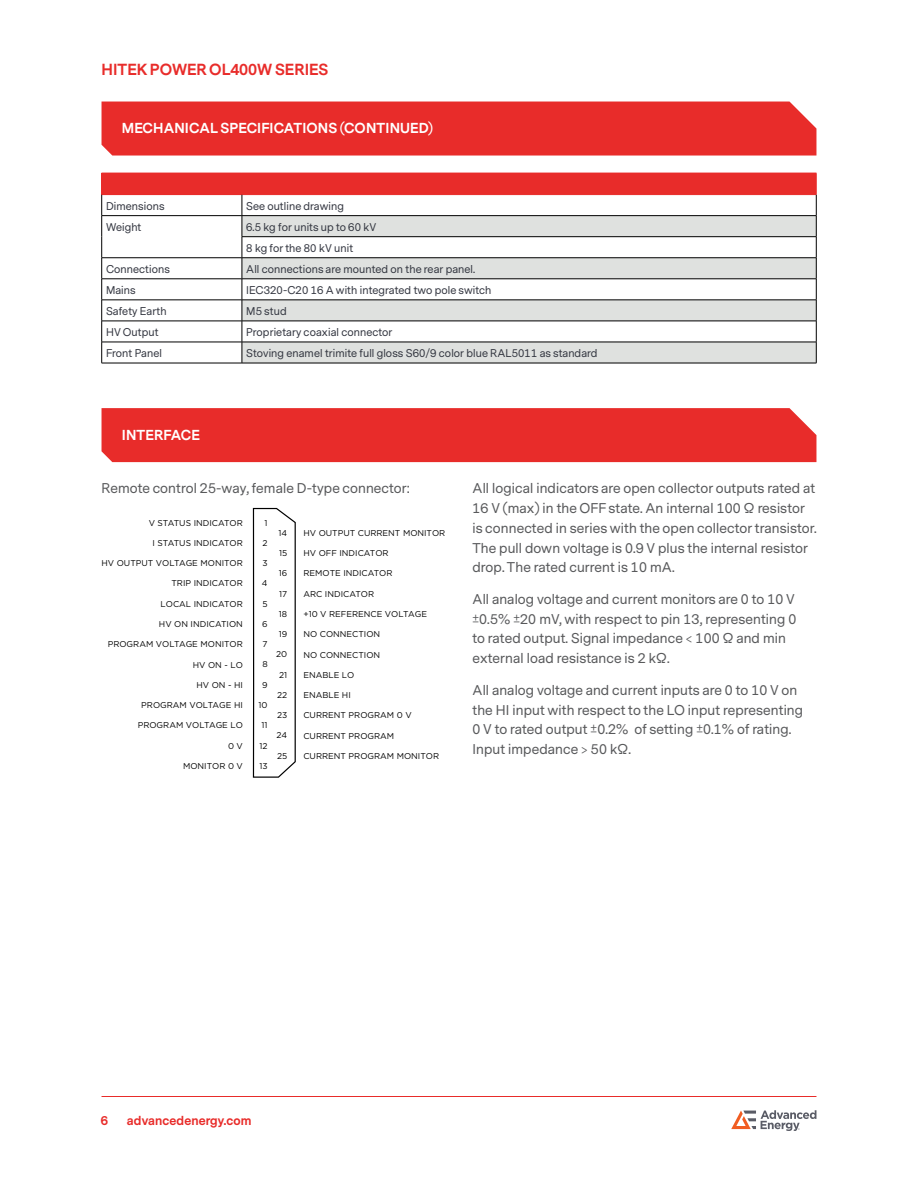
<style>
.page{position:relative;width:918px;height:1188px;background:#fff}
.page>*{position:absolute;margin:0;border:0;box-sizing:border-box;transform-origin:0 0}
.t1{font:700 15px "Messina Sans";color:#e82c2a}
.t2{font:700 13.5px "Messina Sans";letter-spacing:.01em;color:#fff}
.t3{font:13.2px/19.8px "Messina Sans";letter-spacing:.01em;color:#58595b}
.t4{font:700 12px "Messina Sans";letter-spacing:.01em;color:#e82c2a}
.t5{font:10.5px/21px "Messina Sans";letter-spacing:.01em;color:#343741}
.t6{font:8.4px "Gotham";color:#000}
</style>
<div class="page">
<hr style="left:102px;top:1096px;width:714px;height:1px;background:#e82c2a">
<svg style="left:731px;top:1110px;width:85px;height:21px"></svg>
<div style="left:102px;top:408px;width:714px;height:54px;background:#e82c2a"></div>
<svg style="left:252px;top:508px;width:44px;height:270px"></svg>
<div style="left:102px;top:102px;width:714px;height:54px;background:#e82c2a"></div>
<div style="left:102px;top:173px;width:714px;height:22px;background:#e82c2a"></div>
<svg style="left:243px;top:195px;width:573px;height:20px"></svg>
<svg style="left:243px;top:216px;width:573px;height:147px;fill:#dfe1df"></svg>
<hr style="left:102px;top:215px;width:140px;height:1px;background:#000">
<hr style="left:242px;top:215px;width:574px;height:1px;background:#000">
<hr style="left:242px;top:236px;width:574px;height:1px;background:#000">
<hr style="left:102px;top:257px;width:140px;height:1px;background:#000">
<hr style="left:242px;top:257px;width:574px;height:1px;background:#000">
<hr style="left:102px;top:279px;width:140px;height:1px;background:#000">
<hr style="left:242px;top:279px;width:574px;height:1px;background:#000">
<hr style="left:102px;top:300px;width:140px;height:1px;background:#000">
<hr style="left:242px;top:300px;width:574px;height:1px;background:#000">
<hr style="left:102px;top:321px;width:140px;height:1px;background:#000">
<hr style="left:242px;top:321px;width:574px;height:1px;background:#000">
<hr style="left:102px;top:342px;width:140px;height:1px;background:#000">
<svg style="left:101px;top:173px;width:1px;height:190px"></svg>
<hr style="left:242px;top:342px;width:574px;height:1px;background:#000">
<svg style="left:242px;top:195px;width:1px;height:168px"></svg>
<svg style="left:816px;top:173px;width:1px;height:190px"></svg>
<hr style="left:102px;top:363px;width:140px;height:1px;background:#000">
<hr style="left:242px;top:363px;width:574px;height:1px;background:#000">
<p class="t1" style="left:102px;top:59px;width:228px">HITEK POWER OL400W SERIES</p>
<p class="t2" style="left:122px;top:119px;width:313px">MECHANICAL SPECIFICATIONS (CONTINUED)</p>
<p class="t5" style="left:106px;top:196px;width:60px">Dimensions</p>
<p class="t5" style="left:246px;top:196px;width:99px">See outline drawing</p>
<p class="t5" style="left:106px;top:217px;width:37px">Weight</p>
<p class="t5" style="left:246px;top:217px;width:132px">6.5 kg for units up to 60 kV<br>8 kg for the 80 kV unit</p>
<p class="t5" style="left:106px;top:259px;width:65px">Connections</p>
<p class="t5" style="left:246px;top:259px;width:231px">All connections are mounted on the rear panel.</p>
<p class="t5" style="left:106px;top:280px;width:31px">Mains</p>
<p class="t5" style="left:246px;top:280px;width:247px">IEC320-C20 16 A with integrated two pole switch</p>
<p class="t5" style="left:106px;top:301px;width:62px">Safety Earth</p>
<p class="t5" style="left:246px;top:301px;width:42px">M5 stud</p>
<p class="t5" style="left:106px;top:322px;width:54px">HV Output</p>
<p class="t5" style="left:246px;top:322px;width:148px">Proprietary coaxial connector</p>
<p class="t5" style="left:106px;top:343px;width:57px">Front Panel</p>
<p class="t5" style="left:246px;top:343px;width:353px">Stoving enamel trimite full gloss S60/9 color blue RAL5011 as standard</p>
<p class="t2" style="left:122px;top:425px;width:80px">INTERFACE</p>
<p class="t3" style="left:102px;top:479px;width:310px">Remote control 25-way, female D-type connector:</p>
<p class="t6" style="left:149px;top:517px;width:96px">V STATUS INDICATOR</p>
<p class="t6" style="left:153px;top:538px;width:92px">I STATUS INDICATOR</p>
<p class="t6" style="left:102px;top:558px;width:143px">HV OUTPUT VOLTAGE MONITOR</p>
<p class="t6" style="left:171px;top:578px;width:73px">TRIP INDICATOR</p>
<p class="t6" style="left:161px;top:598px;width:84px">LOCAL INDICATOR</p>
<p class="t6" style="left:159px;top:619px;width:85px">HV ON INDICATION</p>
<p class="t6" style="left:108px;top:639px;width:137px">PROGRAM VOLTAGE MONITOR</p>
<p class="t6" style="left:193px;top:659px;width:52px">HV ON - LO</p>
<p class="t6" style="left:196px;top:679px;width:48px">HV ON - HI</p>
<p class="t6" style="left:141px;top:700px;width:103px">PROGRAM VOLTAGE HI</p>
<p class="t6" style="left:138px;top:720px;width:107px">PROGRAM VOLTAGE LO</p>
<p class="t6" style="left:228px;top:740px;width:16px">0 V</p>
<p class="t6" style="left:183px;top:761px;width:61px">MONITOR 0 V</p>
<p class="t6" style="left:265px;top:517px;width:5px">1</p>
<p class="t6" style="left:279px;top:527px;width:10px">14</p>
<p class="t6" style="left:303px;top:528px;width:144px">HV OUTPUT CURRENT MONITOR</p>
<p class="t6" style="left:303px;top:548px;width:87px">HV OFF INDICATOR</p>
<p class="t6" style="left:303px;top:568px;width:91px">REMOTE INDICATOR</p>
<p class="t6" style="left:303px;top:588px;width:72px">ARC INDICATOR</p>
<p class="t6" style="left:303px;top:609px;width:125px">+10 V REFERENCE VOLTAGE</p>
<p class="t6" style="left:303px;top:629px;width:78px">NO CONNECTION</p>
<p class="t6" style="left:303px;top:649px;width:78px">NO CONNECTION</p>
<p class="t6" style="left:303px;top:669px;width:52px">ENABLE LO</p>
<p class="t6" style="left:303px;top:690px;width:49px">ENABLE HI</p>
<p class="t6" style="left:303px;top:710px;width:110px">CURRENT PROGRAM 0 V</p>
<p class="t6" style="left:303px;top:730px;width:92px">CURRENT PROGRAM</p>
<p class="t6" style="left:303px;top:751px;width:137px">CURRENT PROGRAM MONITOR</p>
<p class="t6" style="left:263px;top:537px;width:7px">2</p>
<p class="t6" style="left:279px;top:548px;width:10px">15</p>
<p class="t6" style="left:262px;top:558px;width:7px">3</p>
<p class="t6" style="left:279px;top:568px;width:10px">16</p>
<p class="t6" style="left:262px;top:578px;width:7px">4</p>
<p class="t6" style="left:279px;top:588px;width:10px">17</p>
<p class="t6" style="left:262px;top:598px;width:7px">5</p>
<p class="t6" style="left:279px;top:608px;width:10px">18</p>
<p class="t6" style="left:262px;top:619px;width:7px">6</p>
<p class="t6" style="left:279px;top:629px;width:10px">19</p>
<p class="t6" style="left:263px;top:639px;width:7px">7</p>
<p class="t6" style="left:276px;top:649px;width:13px">20</p>
<p class="t6" style="left:262px;top:659px;width:7px">8</p>
<p class="t6" style="left:279px;top:669px;width:10px">21</p>
<p class="t6" style="left:262px;top:679px;width:7px">9</p>
<p class="t6" style="left:277px;top:690px;width:12px">22</p>
<p class="t6" style="left:259px;top:700px;width:11px">10</p>
<p class="t6" style="left:277px;top:710px;width:12px">23</p>
<p class="t6" style="left:262px;top:720px;width:8px">11</p>
<p class="t6" style="left:277px;top:730px;width:12px">24</p>
<p class="t6" style="left:260px;top:740px;width:10px">12</p>
<p class="t6" style="left:277px;top:750px;width:12px">25</p>
<p class="t6" style="left:259px;top:760px;width:10px">13</p>
<p class="t3" style="left:472px;top:479px;width:346px">All logical indicators are open collector outputs rated at 16 V (max) in the OFF state. An internal 100 Ω resistor is connected in series with the open collector transistor.<br>The pull down voltage is 0.9 V plus the internal resistor drop. The rated current is 10 mA.</p>
<p class="t3" style="left:472px;top:590px;width:325px">All analog voltage and current monitors are 0 to 10 V ±0.5% ±20 mV, with respect to pin 13, representing 0 to rated output. Signal impedance &lt; 100 Ω and min external load resistance is 2 kΩ.</p>
<p class="t3" style="left:472px;top:680px;width:332px">All analog voltage and current inputs are 0 to 10 V on the HI input with respect to the LO input representing 0 V to rated output ±0.2% of setting ±0.1% of rating.<br>Input impedance &gt; 50 kΩ.</p>
<p class="t4" style="left:101px;top:1113px;width:9px">6</p>
<p class="t4" style="left:127px;top:1113px;width:126px">advancedenergy.com</p>
</div>
